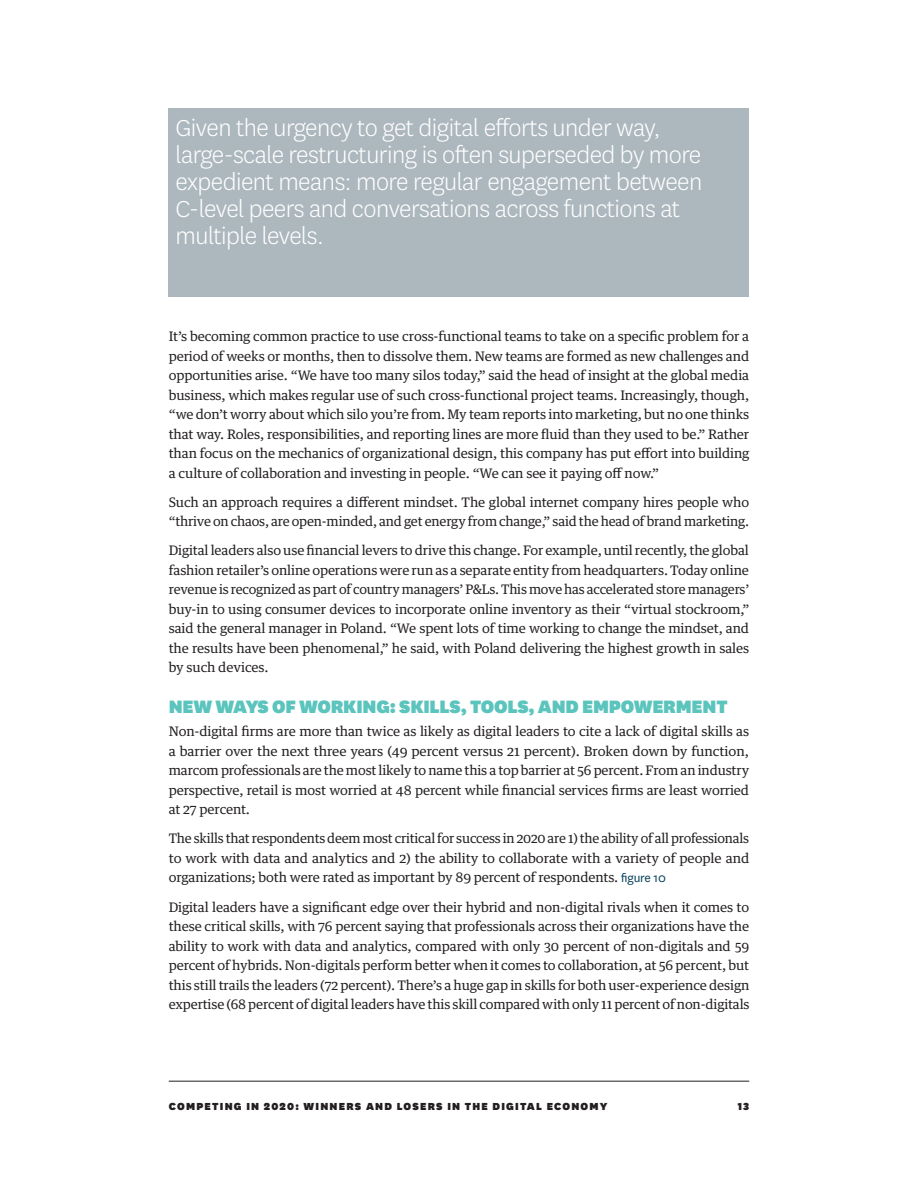
<style>
.page{position:relative;width:918px;height:1188px;background:#fff}
.page>*{position:absolute;margin:0;border:0;box-sizing:border-box;transform-origin:0 0}
.Call_out_light{font:300 27px/27px "National HBR";letter-spacing:-.02em;color:#fff}
.b-hed{font:900 21px "National HBR";letter-spacing:-.01em;color:#5ac4bd}
.body{font:13.2px/19.5px "Guardian Text Egyp HBR";letter-spacing:-.01em;color:#231f20;text-align:justify}
.t1{font:900 12px "National HBR";letter-spacing:.1em;color:#231f20}
.s1{font-family:"National HBR";font-size:13.5px;color:#003d57}
</style>
<div class="page">
<hr style="left:169px;top:1081px;width:580px;height:1px;background:#231f20">
<div style="left:169px;top:109px;width:580px;height:188px;background:#acb7be"></div>
<p class="Call_out_light" style="left:176px;top:113px;width:528px">Given the urgency to get digital efforts under way, large-scale restructuring is often superseded by more expedient means: more regular engagement between C-level peers and conversations across functions at multiple levels.</p>
<p class="body" style="left:169px;top:325px;width:582px">It’s becoming common practice to use cross-functional teams to take on a specific problem for a period of weeks or months, then to dissolve them. New teams are formed as new challenges and opportunities arise. “We have too many silos today,” said the head of insight at the global media business, which makes regular use of such cross-functional project teams. Increasingly, though, “we don’t worry about which silo you’re from. My team reports into marketing, but no one thinks that way. Roles, responsibilities, and reporting lines are more fluid than they used to be.” Rather than focus on the mechanics of organizational design, this company has put effort into building a culture of collaboration and investing in people. “We can see it paying off now.”</p>
<p class="body" style="left:169px;top:491px;width:582px">Such an approach requires a different mindset. The global internet company hires people who “thrive on chaos, are open-minded, and get energy from change,” said the head of brand marketing.</p>
<p class="body" style="left:169px;top:540px;width:582px">Digital leaders also use financial levers to drive this change. For example, until recently, the global fashion retailer’s online operations were run as a separate entity from headquarters. Today online revenue is recognized as part of country managers’ P&amp;Ls. This move has accelerated store managers’ buy-in to using consumer devices to incorporate online inventory as their “virtual stockroom,” said the general manager in Poland. “We spent lots of time working to change the mindset, and the results have been phenomenal,” he said, with Poland delivering the highest growth in sales by such devices.</p>
<p class="b-hed" style="left:169px;top:692px;width:560px">NEW WAYS OF WORKING: SKILLS, TOOLS, AND EMPOWERMENT</p>
<p class="body" style="left:169px;top:720px;width:582px">Non-digital firms are more than twice as likely as digital leaders to cite a lack of digital skills as a barrier over the next three years (49 percent versus 21 percent). Broken down by function, marcom professionals are the most likely to name this a top barrier at 56 percent. From an industry perspective, retail is most worried at 48 percent while financial services firms are least worried at 27 percent.</p>
<p class="body" style="left:169px;top:828px;width:582px">The skills that respondents deem most critical for success in 2020 are 1) the ability of all professionals to work with data and analytics and 2) the ability to collaborate with a variety of people and organizations; both were rated as important by 89 percent of respondents. <span class="s1">figure 10</span></p>
<p class="body" style="left:169px;top:896px;width:582px">Digital leaders have a significant edge over their hybrid and non-digital rivals when it comes to these critical skills, with 76 percent saying that professionals across their organizations have the ability to work with data and analytics, compared with only 30 percent of non-digitals and 59 percent of hybrids. Non-digitals perform better when it comes to collaboration, at 56 percent, but this still trails the leaders (72 percent). There’s a huge gap in skills for both user-experience design expertise (68 percent of digital leaders have this skill compared with only 11 percent of non-digitals</p>
<p class="t1" style="left:169px;top:1098px;width:440px">COMPETING IN 2020: WINNERS AND LOSERS IN THE DIGITAL ECONOMY</p>
<p class="t1" style="left:738px;top:1098px;width:13px">13</p>
</div>
